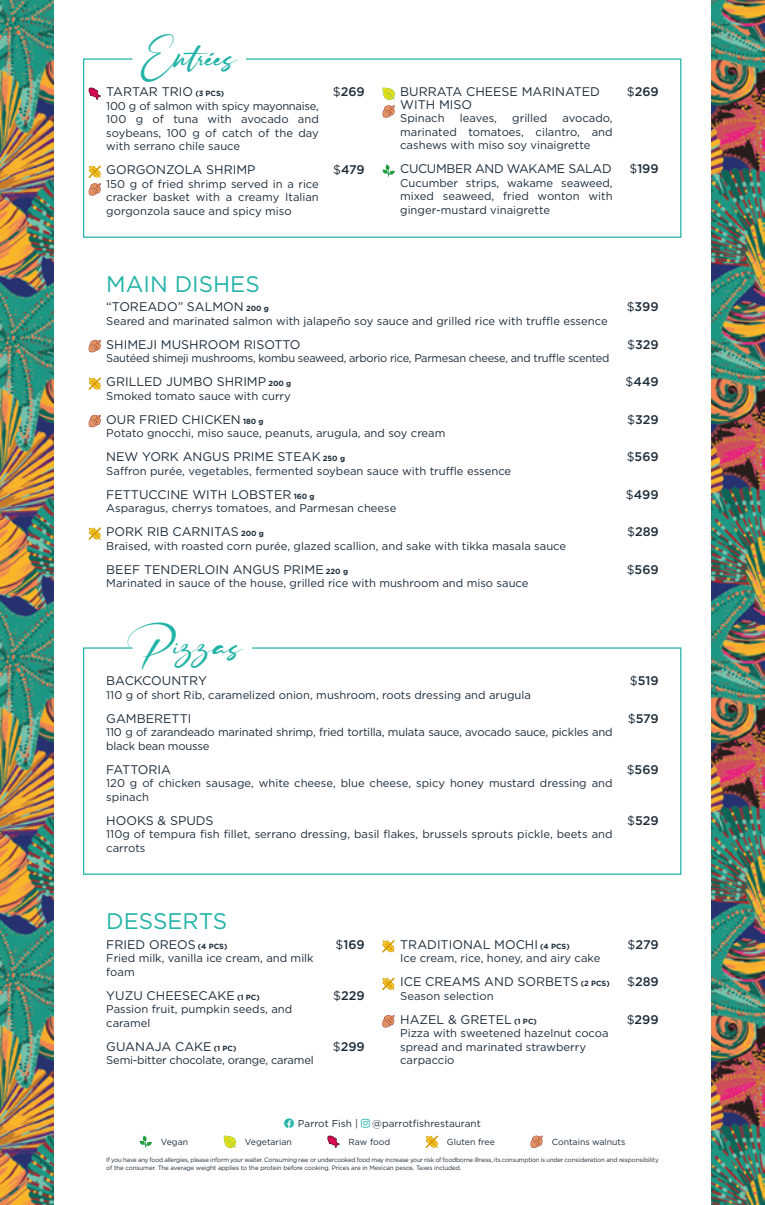
<style>
.page{position:relative;width:765px;height:1205px;background:#fff}
.page>*{position:absolute;margin:0;border:0;box-sizing:border-box;transform-origin:0 0}
.t1{font:30px "Ruthligos";color:#22b3a7}
.t2{font:22.5px "Gotham HTF";color:#22b3a7}
.t3{font:12.5px/12.5px "Gotham HTF";color:#1d2c39}
.t4{font:500 12.5px "Gotham HTF";color:#1d2c39}
.t5{font:12.5px "Gotham HTF";letter-spacing:-.025em;color:#1d2c39}
.t6{font:11.25px/13.5px "Gotham HTF";color:#1d2c39}
.t7{font:11.25px/13.5px "Gotham HTF";letter-spacing:-.02em;color:#1d2c39}
.t8{font:11.25px "Gotham HTF";letter-spacing:-.025em;color:#1d2c39}
.t9{font:10px "Gotham HTF";color:#1d2c39}
.t10{font:8.75px "Gotham HTF";color:#1d2c39}
.t11{font:6.25px/7.5px "Gotham HTF";letter-spacing:-.03em;color:#1d2c39}
.s1{font-weight:700;font-size:7.5px}
.s2{font-weight:400}
.s3{color:#22b3a7}
</style>
<div class="page">
<img style="left:0;top:0;width:53px;height:1205px">
<img style="left:712px;top:0;width:53px;height:1205px">
<svg style="left:83px;top:58px;width:599px;height:180px"></svg>
<svg style="left:83px;top:647px;width:599px;height:228px"></svg>
<svg style="left:382px;top:164px;width:13px;height:13px"></svg>
<svg style="left:88px;top:340px;width:13px;height:12px"></svg>
<svg style="left:88px;top:414px;width:13px;height:13px"></svg>
<svg style="left:382px;top:1015px;width:13px;height:12px"></svg>
<svg style="left:89px;top:377px;width:12px;height:13px"></svg>
<svg style="left:89px;top:527px;width:12px;height:13px"></svg>
<svg style="left:382px;top:940px;width:13px;height:12px"></svg>
<svg style="left:382px;top:977px;width:13px;height:13px"></svg>
<svg style="left:209px;top:53px;width:5px;height:3px"></svg>
<svg style="left:140px;top:1135px;width:12px;height:13px"></svg>
<svg style="left:327px;top:1135px;width:13px;height:13px"></svg>
<svg style="left:530px;top:1135px;width:13px;height:13px"></svg>
<svg style="left:224px;top:1135px;width:12px;height:13px"></svg>
<svg style="left:426px;top:1135px;width:12px;height:13px"></svg>
<svg style="left:382px;top:87px;width:13px;height:31px"></svg>
<svg style="left:88px;top:165px;width:13px;height:31px"></svg>
<svg style="left:88px;top:87px;width:13px;height:13px"></svg>
<h1 class="t1" style="left:141px;top:40px;width:97px">Entrees</h1>
<p class="t3" style="left:106px;top:85px;width:120px">TARTAR TRIO <span class="s1">(3 PCS)</span></p>
<p class="t6" style="left:106px;top:99px;width:214px;text-align:justify">100 g of salmon with spicy mayonnaise, 100 g of tuna with avocado and soybeans, 100 g of catch of the day with serrano chile sauce</p>
<p class="t3" style="left:106px;top:163px;width:151px">GORGONZOLA SHRIMP</p>
<p class="t6" style="left:106px;top:177px;width:214px;text-align:justify">150 g of fried shrimp served in a rice cracker basket with a creamy Italian gorgonzola sauce and spicy miso</p>
<p class="t4" style="left:333px;top:85px;width:33px"><span class="s2">$</span>269</p>
<p class="t4" style="left:333px;top:163px;width:33px"><span class="s2">$</span>479</p>
<p class="t3" style="left:400px;top:85px;width:201px">BURRATA CHEESE MARINATED<br>WITH MISO</p>
<p class="t6" style="left:400px;top:111px;width:46px">Spinach</p>
<p class="t6" style="left:460px;top:111px;width:39px">leaves,</p>
<p class="t6" style="left:512px;top:111px;width:37px">grilled</p>
<p class="t6" style="left:400px;top:111px;width:214px;text-align:justify;text-indent:162px">avocado, marinated tomatoes, cilantro, and cashews with miso soy vinaigrette</p>
<p class="t5" style="left:400px;top:162px;width:213px">CUCUMBER AND WAKAME SALAD</p>
<p class="t6" style="left:400px;top:176px;width:214px;text-align:justify">Cucumber strips, wakame seaweed, mixed seaweed, fried wonton with ginger-mustard vinaigrette</p>
<p class="t4" style="left:627px;top:85px;width:33px"><span class="s2">$</span>269</p>
<p class="t4" style="left:629px;top:162px;width:31px"><span class="s2">$</span>199</p>
<h2 class="t2" style="left:106px;top:271px;width:155px">MAIN DISHES</h2>
<p class="t3" style="left:106px;top:300px;width:164px">“TOREADO” SALMON <span class="s1">200 g</span></p>
<p class="t6" style="left:106px;top:314px;width:503px">Seared and marinated salmon with jalapeño soy sauce and grilled rice with truffle essence</p>
<p class="t3" style="left:106px;top:338px;width:196px">SHIMEJI MUSHROOM RISOTTO</p>
<p class="t8" style="left:106px;top:352px;width:505px">Sautéed shimeji mushrooms, kombu seaweed, arborio rice, Parmesan cheese, and truffle scented</p>
<p class="t3" style="left:106px;top:375px;width:187px">GRILLED JUMBO SHRIMP <span class="s1">200 g</span></p>
<p class="t6" style="left:106px;top:389px;width:186px">Smoked tomato sauce with curry</p>
<p class="t3" style="left:106px;top:413px;width:159px">OUR FRIED CHICKEN <span class="s1">180 g</span></p>
<p class="t6" style="left:106px;top:426px;width:341px">Potato gnocchi, miso sauce, peanuts, arugula, and soy cream</p>
<p class="t3" style="left:106px;top:450px;width:240px">NEW YORK ANGUS PRIME STEAK <span class="s1">250 g</span></p>
<p class="t6" style="left:106px;top:464px;width:406px">Saffron purée, vegetables, fermented soybean sauce with truffle essence</p>
<p class="t3" style="left:106px;top:488px;width:210px">FETTUCCINE WITH LOBSTER <span class="s1">160 g</span></p>
<p class="t6" style="left:106px;top:501px;width:292px">Asparagus, cherrys tomatoes, and Parmesan cheese</p>
<p class="t3" style="left:106px;top:525px;width:159px">PORK RIB CARNITAS <span class="s1">200 g</span></p>
<p class="t6" style="left:106px;top:539px;width:461px">Braised, with roasted corn purée, glazed scallion, and sake with tikka masala sauce</p>
<p class="t3" style="left:106px;top:563px;width:243px">BEEF TENDERLOIN ANGUS PRIME <span class="s1">220 g</span></p>
<p class="t6" style="left:106px;top:576px;width:424px">Marinated in sauce of the house, grilled rice with mushroom and miso sauce</p>
<h1 class="t1" style="left:141px;top:629px;width:103px">Pizzas</h1>
<p class="t3" style="left:106px;top:674px;width:102px">BACKCOUNTRY</p>
<p class="t6" style="left:106px;top:688px;width:426px">110 g of short Rib, caramelized onion, mushroom, roots dressing and arugula</p>
<p class="t3" style="left:106px;top:712px;width:87px">GAMBERETTI</p>
<p class="t7" style="left:106px;top:725px;width:508px">110 g of zarandeado marinated shrimp, fried tortilla, mulata sauce, avocado sauce, pickles and black bean mousse</p>
<p class="t3" style="left:106px;top:763px;width:66px">FATTORIA</p>
<p class="t6" style="left:106px;top:776px;width:508px">120 g of chicken sausage, white cheese, blue cheese, spicy honey mustard dressing and spinach</p>
<p class="t3" style="left:106px;top:814px;width:109px">HOOKS &amp; SPUDS</p>
<p class="t6" style="left:106px;top:827px;width:508px">110g of tempura fish fillet, serrano dressing, basil flakes, brussels sprouts pickle, beets and carrots</p>
<p class="t4" style="left:627px;top:300px;width:34px"><span class="s2">$</span>399</p>
<p class="t4" style="left:627px;top:337px;width:33px"><span class="s2">$</span>329</p>
<p class="t4" style="left:626px;top:375px;width:35px"><span class="s2">$</span>449</p>
<p class="t4" style="left:627px;top:412px;width:33px"><span class="s2">$</span>329</p>
<p class="t4" style="left:627px;top:450px;width:33px"><span class="s2">$</span>569</p>
<p class="t4" style="left:626px;top:487px;width:34px"><span class="s2">$</span>499</p>
<p class="t4" style="left:627px;top:525px;width:33px"><span class="s2">$</span>289</p>
<p class="t4" style="left:627px;top:562px;width:33px"><span class="s2">$</span>569</p>
<p class="t4" style="left:630px;top:674px;width:30px"><span class="s2">$</span>519</p>
<p class="t4" style="left:628px;top:711px;width:32px"><span class="s2">$</span>579</p>
<p class="t4" style="left:627px;top:762px;width:34px"><span class="s2">$</span>569</p>
<p class="t4" style="left:627px;top:813px;width:33px"><span class="s2">$</span>529</p>
<h2 class="t2" style="left:106px;top:908px;width:123px">DESSERTS</h2>
<p class="t3" style="left:106px;top:938px;width:123px">FRIED OREOS <span class="s1">(4 PCS)</span></p>
<p class="t6" style="left:106px;top:951px;width:209px">Fried milk, vanilla ice cream, and milk foam</p>
<p class="t3" style="left:106px;top:989px;width:155px">YUZU CHEESECAKE <span class="s1">(1 PC)</span></p>
<p class="t6" style="left:106px;top:1002px;width:188px">Passion fruit, pumpkin seeds, and caramel</p>
<p class="t3" style="left:106px;top:1040px;width:132px">GUANAJA CAKE <span class="s1">(1 PC)</span></p>
<p class="t7" style="left:106px;top:1053px;width:209px">Semi-bitter chocolate, orange, caramel</p>
<p class="t4" style="left:336px;top:937px;width:31px"><span class="s2">$</span>169</p>
<p class="t4" style="left:333px;top:988px;width:33px"><span class="s2">$</span>229</p>
<p class="t4" style="left:333px;top:1039px;width:34px"><span class="s2">$</span>299</p>
<p class="t3" style="left:400px;top:938px;width:171px">TRADITIONAL MOCHI <span class="s1">(4 PCS)</span></p>
<p class="t6" style="left:400px;top:951px;width:202px">Ice cream, rice, honey, and airy cake</p>
<p class="t3" style="left:400px;top:975px;width:211px">ICE CREAMS AND SORBETS <span class="s1">(2 PCS)</span></p>
<p class="t6" style="left:400px;top:989px;width:95px">Season selection</p>
<p class="t3" style="left:400px;top:1013px;width:138px">HAZEL &amp; GRETEL <span class="s1">(1 PC)</span></p>
<p class="t6" style="left:400px;top:1026px;width:210px">Pizza with sweetened hazelnut cocoa spread and marinated strawberry carpaccio</p>
<p class="t4" style="left:628px;top:937px;width:33px"><span class="s2">$</span>279</p>
<p class="t4" style="left:627px;top:975px;width:33px"><span class="s2">$</span>289</p>
<p class="t4" style="left:627px;top:1012px;width:34px"><span class="s2">$</span>299</p>
<p class="t9" style="left:298px;top:1117px;width:184px">Parrot Fish | <span class="s3">■▲▼</span> @parrotfishrestaurant</p>
<p class="t11" style="left:106px;top:1156px;width:554px">If you have any food allergies, please inform your waiter. Consuming raw or undercooked food may increase your risk of foodborne illness, its consumption is under consideration and responsibility of the consumer. The average weight applies to the protein before cooking. Prices are in Mexican pesos. Taxes included.</p>
<p class="t10" style="left:161px;top:1137px;width:29px">Vegan</p>
<p class="t10" style="left:245px;top:1137px;width:49px">Vegetarian</p>
<p class="t10" style="left:349px;top:1137px;width:43px">Raw food</p>
<p class="t10" style="left:447px;top:1137px;width:50px">Gluten free</p>
<p class="t10" style="left:552px;top:1137px;width:75px">Contains walnuts</p>
</div>
